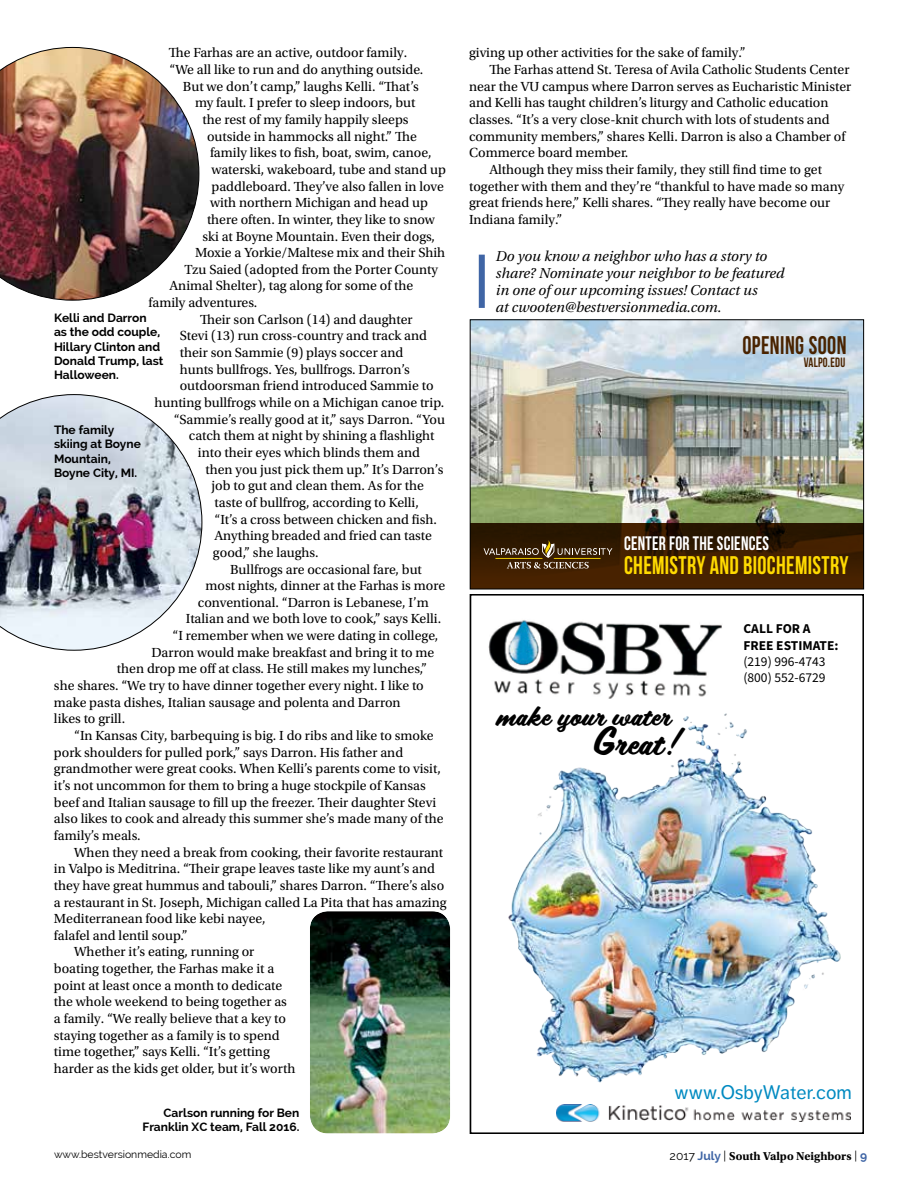
<style>
.page{position:relative;width:918px;height:1188px;background:#fff}
.page>*{position:absolute;margin:0;border:0;box-sizing:border-box;transform-origin:0 0}
.t1{font:34.5px "Scriptorama Tradeshow JF";color:#000}
.t2{font:28.5px "Scriptorama Tradeshow JF";color:#000}
.t3{font:700 25.5px "Bebas Neue";letter-spacing:.015em;color:#ffda00;scale:.9 1}
.t4{font:700 25.5px "Bebas Neue";letter-spacing:.02em;color:#492300;scale:.9 1}
.t5{font:700 19.5px "Bebas Neue";letter-spacing:.015em;color:#fff;scale:.9 1}
.t6{font:19.5px "Dagny Pro";color:#008ac1}
.t7{font:italic 14.25px/17.1px "Utopia";color:#000}
.t8{font:13.8px "Utopia Std";color:#000}
.t9{font:13.5px/16.2px "Source Sans Pro";color:#000}
.t10{font:700 13.5px/16.2px "Source Sans Pro";color:#000}
.t11{font:700 13.5px "Bebas Neue";letter-spacing:.02em;color:#492300;scale:.9 1}
.t12{font:700 12px/14.4px "Raleway";color:#000}
.t13{font:700 12px "Utopia Std";color:#000}
.t14{font:10.5px "Raleway";color:#000}
.s1{font-family:"Raleway";font-weight:400}
.s2{font-family:"Raleway";color:#3f65a5}
</style>
<div class="page">
<img style="left:310px;top:912px;width:140px;height:221px">
<div style="left:299px;top:901px;width:162px;height:243px;border:10px solid #fff;border-radius:23px"></div>
<img style="left:0;top:47px;width:199px;height:253px">
<img style="left:0;top:394px;width:202px;height:256px">
<img style="left:472px;top:321px;width:390px;height:202px">
<svg style="left:472px;top:523px;width:390px;height:64px;fill:#422000"></svg>
<svg style="left:484px;top:540px;width:128px;height:29px"></svg>
<div style="left:470px;top:319px;width:394px;height:270px;border:1px solid #000"></div>
<div style="left:479px;top:255px;width:6px;height:53px;background:#3f65a5"></div>
<img style="left:508px;top:714px;width:333px;height:404px">
<img style="left:488px;top:620px;width:234px;height:79px">
<img style="left:557px;top:1105px;width:293px;height:17px">
<p class="t8" style="left:169px;top:45px;width:240px">The Farhas are an active, outdoor family.</p>
<p class="t8" style="left:169px;top:62px;width:255px">“We all like to run and do anything outside.</p>
<p class="t8" style="left:183px;top:79px;width:237px">But we don’t camp,” laughs Kelli. “That’s</p>
<p class="t8" style="left:195px;top:95px;width:222px">my fault. I prefer to sleep indoors, but</p>
<p class="t8" style="left:203px;top:112px;width:208px">the rest of my family happily sleeps</p>
<p class="t8" style="left:207px;top:129px;width:211px">outside in hammocks all night.” The</p>
<p class="t8" style="left:210px;top:145px;width:223px">family likes to fish, boat, swim, canoe,</p>
<p class="t8" style="left:211px;top:162px;width:236px">waterski, wakeboard, tube and stand up</p>
<p class="t8" style="left:211px;top:179px;width:234px">paddleboard. They’ve also fallen in love</p>
<p class="t8" style="left:210px;top:195px;width:219px">with northern Michigan and head up</p>
<p class="t8" style="left:207px;top:212px;width:229px">there often. In winter, they like to snow</p>
<p class="t8" style="left:203px;top:229px;width:234px">ski at Boyne Mountain. Even their dogs,</p>
<p class="t8" style="left:195px;top:245px;width:252px">Moxie a Yorkie/Maltese mix and their Shih</p>
<p class="t8" style="left:184px;top:262px;width:255px">Tzu Saied (adopted from the Porter County</p>
<p class="t8" style="left:169px;top:279px;width:245px">Animal Shelter), tag along for some of the</p>
<p class="t8" style="left:148px;top:295px;width:110px">family adventures.</p>
<p class="t8" style="left:200px;top:312px;width:214px">Their son Carlson (14) and daughter</p>
<p class="t8" style="left:180px;top:328px;width:249px">Stevi (13) run cross-country and track and</p>
<p class="t8" style="left:180px;top:345px;width:225px">their son Sammie (9) plays soccer and</p>
<p class="t8" style="left:180px;top:362px;width:232px">hunts bullfrogs. Yes, bullfrogs. Darron’s</p>
<p class="t8" style="left:180px;top:378px;width:255px">outdoorsman friend introduced Sammie to</p>
<p class="t8" style="left:155px;top:395px;width:291px">hunting bullfrogs while on a Michigan canoe trip.</p>
<p class="t8" style="left:174px;top:412px;width:273px">“Sammie’s really good at it,” says Darron. “You</p>
<p class="t8" style="left:189px;top:428px;width:247px">catch them at night by shining a flashlight</p>
<p class="t8" style="left:198px;top:445px;width:223px">into their eyes which blinds them and</p>
<p class="t8" style="left:206px;top:462px;width:239px">then you just pick them up.” It’s Darron’s</p>
<p class="t8" style="left:211px;top:478px;width:214px">job to gut and clean them. As for the</p>
<p class="t8" style="left:214px;top:495px;width:206px">taste of bullfrog, according to Kelli,</p>
<p class="t8" style="left:214px;top:512px;width:224px">“It’s a cross between chicken and fish.</p>
<p class="t8" style="left:214px;top:528px;width:219px">Anything breaded and fried can taste</p>
<p class="t8" style="left:213px;top:545px;width:107px">good,” she laughs.</p>
<p class="t8" style="left:230px;top:562px;width:193px">Bullfrogs are occasional fare, but</p>
<p class="t8" style="left:205px;top:578px;width:241px">most nights, dinner at the Farhas is more</p>
<p class="t8" style="left:198px;top:595px;width:232px">conventional. “Darron is Lebanese, I’m</p>
<p class="t8" style="left:186px;top:612px;width:257px">Italian and we both love to cook,” says Kelli.</p>
<p class="t8" style="left:172px;top:628px;width:267px">“I remember when we were dating in college,</p>
<p class="t8" style="left:151px;top:645px;width:284px">Darron would make breakfast and bring it to me</p>
<p class="t8" style="left:117px;top:661px;width:312px">then drop me off at class. He still makes my lunches,”</p>
<p class="t8" style="left:54px;top:678px;width:371px">she shares. “We try to have dinner together every night. I like to</p>
<p class="t8" style="left:54px;top:695px;width:348px">make pasta dishes, Italian sausage and polenta and Darron</p>
<p class="t8" style="left:54px;top:711px;width:73px">likes to grill.</p>
<p class="t8" style="left:74px;top:728px;width:361px">“In Kansas City, barbequing is big. I do ribs and like to smoke</p>
<p class="t8" style="left:54px;top:745px;width:351px">pork shoulders for pulled pork,” says Darron. His father and</p>
<p class="t8" style="left:54px;top:761px;width:388px">grandmother were great cooks. When Kelli’s parents come to visit,</p>
<p class="t8" style="left:54px;top:778px;width:373px">it’s not uncommon for them to bring a huge stockpile of Kansas</p>
<p class="t8" style="left:54px;top:795px;width:384px">beef and Italian sausage to fill up the freezer. Their daughter Stevi</p>
<p class="t8" style="left:54px;top:811px;width:391px">also likes to cook and already this summer she’s made many of the</p>
<p class="t8" style="left:54px;top:828px;width:88px">family’s meals.</p>
<p class="t8" style="left:74px;top:845px;width:371px">When they need a break from cooking, their favorite restaurant</p>
<p class="t8" style="left:54px;top:861px;width:383px">in Valpo is Meditrina. “Their grape leaves taste like my aunt’s and</p>
<p class="t8" style="left:54px;top:878px;width:392px">they have great hummus and tabouli,” shares Darron. “There’s also</p>
<p class="t8" style="left:54px;top:895px;width:394px">a restaurant in St. Joseph, Michigan called La Pita that has amazing</p>
<p class="t8" style="left:54px;top:911px;width:213px">Mediterranean food like kebi nayee,</p>
<p class="t8" style="left:54px;top:928px;width:135px">falafel and lentil soup.”</p>
<p class="t8" style="left:74px;top:945px;width:182px">Whether it’s eating, running or</p>
<p class="t8" style="left:54px;top:961px;width:222px">boating together, the Farhas make it a</p>
<p class="t8" style="left:54px;top:978px;width:230px">point at least once a month to dedicate</p>
<p class="t8" style="left:54px;top:994px;width:235px">the whole weekend to being together as</p>
<p class="t8" style="left:54px;top:1011px;width:233px">a family. “We really believe that a key to</p>
<p class="t8" style="left:54px;top:1028px;width:227px">staying together as a family is to spend</p>
<p class="t8" style="left:54px;top:1044px;width:217px">time together,” says Kelli. “It’s getting</p>
<p class="t8" style="left:54px;top:1061px;width:243px">harder as the kids get older, but it’s worth</p>
<p class="t12" style="left:54px;top:310px;width:111px">Kelli and Darron<br>as the odd couple,<br>Hillary Clinton and<br>Donald Trump, last<br>Halloween.</p>
<p class="t12" style="left:54px;top:423px;width:88px">The family skiing at Boyne<br>Mountain,<br>Boyne City, MI.</p>
<p class="t12" style="left:142px;top:1105px;width:158px;text-align:right">Carlson running for Ben<br>Franklin XC team, Fall 2016.</p>
<p class="t8" style="left:469px;top:45px;width:278px">giving up other activities for the sake of family.”</p>
<p class="t8" style="left:489px;top:62px;width:362px">The Farhas attend St. Teresa of Avila Catholic Students Center</p>
<p class="t8" style="left:469px;top:79px;width:384px">near the VU campus where Darron serves as Eucharistic Minister</p>
<p class="t8" style="left:469px;top:95px;width:361px">and Kelli has taught children’s liturgy and Catholic education</p>
<p class="t8" style="left:469px;top:112px;width:362px">classes. “It’s a very close-knit church with lots of students and</p>
<p class="t8" style="left:469px;top:129px;width:378px">community members,” shares Kelli. Darron is also a Chamber of</p>
<p class="t8" style="left:469px;top:145px;width:161px">Commerce board member.</p>
<p class="t8" style="left:489px;top:162px;width:334px">Although they miss their family, they still find time to get</p>
<p class="t8" style="left:469px;top:179px;width:377px">together with them and they’re “thankful to have made so many</p>
<p class="t8" style="left:469px;top:195px;width:363px">great friends here,” Kelli shares. “They really have become our</p>
<p class="t8" style="left:469px;top:212px;width:95px">Indiana family.”</p>
<p class="t7" style="left:496px;top:248px;width:290px">Do you know a neighbor who has a story to share? Nominate your neighbor to be featured in one of our upcoming issues! Contact us<br>at cwooten@bestversionmedia.com.</p>
<h3 class="t4" style="left:742px;top:331px;width:117px">OPENING SOON</h3>
<p class="t11" style="left:804px;top:355px;width:47px">VALPO.EDU</p>
<h3 class="t5" style="left:624px;top:532px;width:163px">CENTER FOR THE SCIENCES</h3>
<h3 class="t3" style="left:624px;top:551px;width:251px">CHEMISTRY AND BIOCHEMISTRY</h3>
<h2 class="t2" style="left:496px;top:695px;width:176px">make your water</h2>
<h1 class="t1" style="left:593px;top:717px;width:94px">Great!</h1>
<p class="t10" style="left:743px;top:621px;width:97px">CALL FOR A<br>FREE ESTIMATE:</p>
<p class="t9" style="left:743px;top:653px;width:84px">(219) 996-4743 (800) 552-6729</p>
<h3 class="t6" style="left:675px;top:1081px;width:179px">www.OsbyWater.com</h3>
<p class="t14" style="left:54px;top:1149px;width:139px">www.bestversionmedia.com</p>
<p class="t13" style="left:670px;top:1149px;width:199px"><span class="s1">2017</span> <span class="s2">July</span> <span class="s1">|</span> South Valpo Neighbors <span class="s1">|</span> <span class="s2">9</span></p>
</div>
